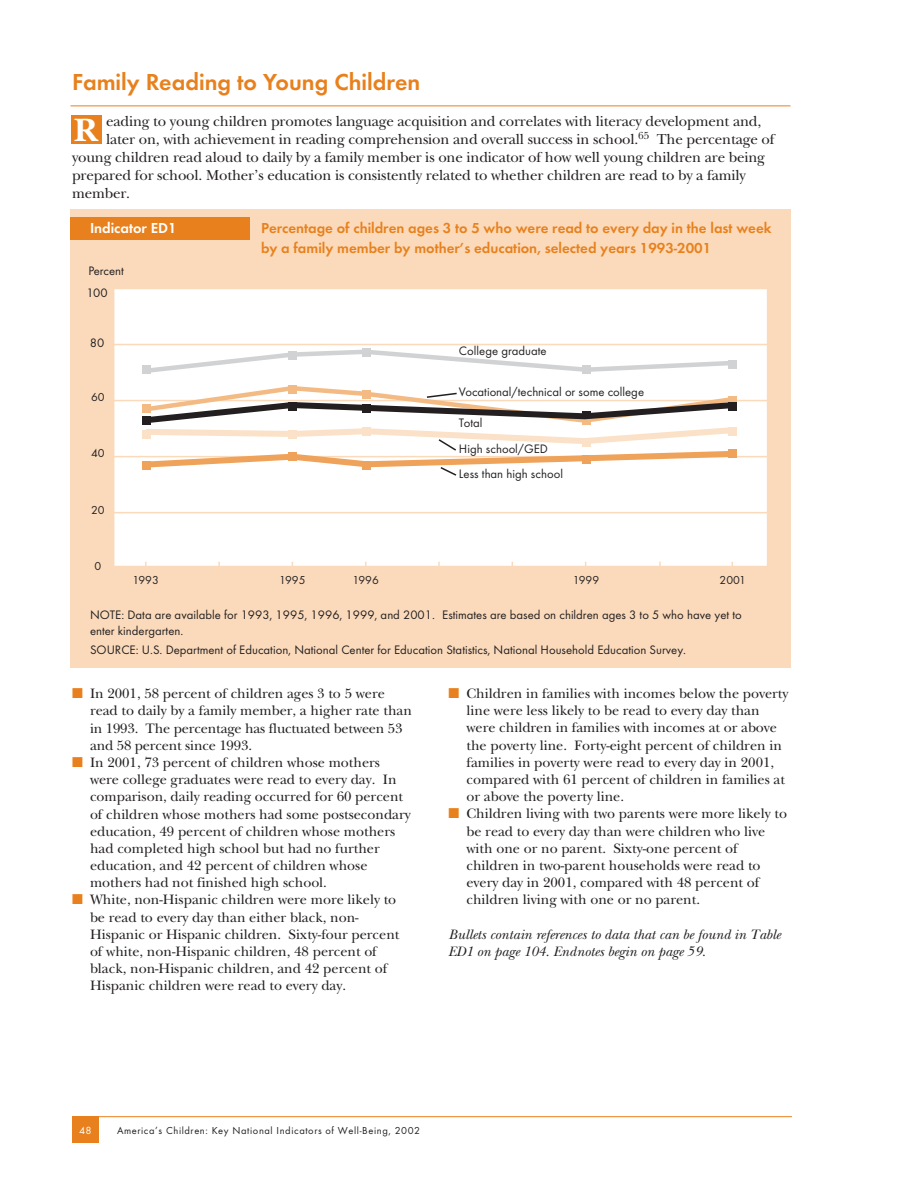
<style>
.page{position:relative;width:918px;height:1188px;background:#fff}
.page>*{position:absolute;margin:0;border:0;box-sizing:border-box;transform-origin:0 0}
.t1{font:700 33.75px "New Baskerville";color:#fff}
.t2{font:600 24px "Futura T";color:#e8811d}
.t3{font:15px "New Baskerville";letter-spacing:-.01em;color:#231f20}
.t4{font:600 15px/20.2px "Futura T";color:#e8811d}
.t5{font:600 15px "Futura T";color:#fff}
.t6{font:14.25px/17.2px "New Baskerville";color:#231f20}
.t7{font:italic 14.25px/17.1px "New Baskerville";color:#231f20}
.t8{font:12.75px/25px "Futura T";color:#231f20}
.t9{font:12px "Futura T";color:#231f20}
.t10{font:10.8px "Futura T";color:#fff}
.t11{font:10.5px "Futura T";letter-spacing:.055em;color:#231f20}
.s1{color:#e8811d}
</style>
<div class="page">
<div style="left:72px;top:1116px;width:27px;height:27px;background:#e8811d"></div>
<hr style="left:72px;top:1116px;width:720px;height:1px;background:#e8811d">
<hr style="left:70px;top:106px;width:720px;height:1px;background:#e8811d">
<div style="left:71px;top:116px;width:31px;height:28px;background:#e8811d"></div>
<div style="left:70px;top:210px;width:720px;height:457px;background:#fadabb"></div>
<div style="left:115px;top:290px;width:651px;height:275px;background:#fff"></div>
<div style="left:114px;top:289px;width:653px;height:277px;border:2px solid #fff"></div>
<hr style="left:110px;top:512px;width:659px;height:1px;background:#fadabb">
<hr style="left:110px;top:456px;width:659px;height:1px;background:#fadabb">
<hr style="left:110px;top:400px;width:659px;height:1px;background:#fadabb">
<hr style="left:110px;top:344px;width:659px;height:1px;background:#fadabb">
<div style="left:728px;top:360px;width:9px;height:9px;background:#d1d2d4"></div>
<svg style="left:142px;top:348px;width:586px;height:26px"></svg>
<svg style="left:140px;top:385px;width:599px;height:91px"></svg>
<div style="left:70px;top:217px;width:180px;height:22px;background:#e8811d"></div>
<h2 class="t2" style="left:72px;top:72px;width:350px">Family Reading to Young Children</h2>
<h1 class="t1" style="left:74px;top:119px;width:25px">R</h1>
<p class="t3" style="left:106px;top:116px;width:657px">eading to young children promotes language acquisition and correlates with literacy development and,</p>
<p class="t3" style="left:106px;top:134px;width:670px">later on, with achievement in reading comprehension and overall success in school.<sup>65</sup> The percentage of</p>
<p class="t3" style="left:72px;top:152px;width:695px">young children read aloud to daily by a family member is one indicator of how well young children are being</p>
<p class="t3" style="left:72px;top:170px;width:675px">prepared for school. Mother’s education is consistently related to whether children are read to by a family</p>
<p class="t3" style="left:72px;top:188px;width:60px">member.</p>
<p class="t5" style="left:90px;top:222px;width:88px">Indicator ED1</p>
<p class="t4" style="left:261px;top:219px;width:512px">Percentage of children ages 3 to 5 who were read to every day in the last week by a family member by mother’s education, selected years 1993-2001</p>
<p class="t8" style="left:88px;top:259px;width:37px">Percent</p>
<p class="t8" style="left:87px;top:281px;width:22px">100</p>
<p class="t8" style="left:90px;top:332px;width:16px">80</p>
<p class="t9" style="left:91px;top:393px;width:15px">60</p>
<p class="t9" style="left:91px;top:449px;width:15px">40</p>
<p class="t9" style="left:91px;top:505px;width:15px">20</p>
<p class="t9" style="left:94px;top:561px;width:8px">0</p>
<p class="t8" style="left:459px;top:339px;width:89px">College graduate</p>
<p class="t8" style="left:459px;top:381px;width:187px">Vocational/technical or some college</p>
<p class="t8" style="left:459px;top:411px;width:25px">Total</p>
<p class="t8" style="left:459px;top:437px;width:106px">High school/GED<br>Less than high school</p>
<p class="t9" style="left:133px;top:575px;width:28px">1993</p>
<p class="t9" style="left:279px;top:575px;width:28px">1995</p>
<p class="t9" style="left:353px;top:575px;width:28px">1996</p>
<p class="t9" style="left:573px;top:575px;width:28px">1999</p>
<p class="t9" style="left:720px;top:575px;width:28px">2001</p>
<p class="t8" style="left:90px;top:608px;width:653px;line-height:15.3px">NOTE: Data are available for 1993, 1995, 1996, 1999, and 2001. Estimates are based on children ages 3 to 5 who have yet to enter kindergarten.</p>
<p class="t8" style="left:90px;top:639px;width:598px">SOURCE: U.S. Department of Education, National Center for Education Statistics, National Household Education Survey.</p>
<p class="t6" style="left:90px;top:686px;width:323px;text-indent:-18px"><span class="s1">■</span> In 2001, 58 percent of children ages 3 to 5 were read to daily by a family member, a higher rate than in 1993. The percentage has fluctuated between 53 and 58 percent since 1993.</p>
<p class="t6" style="left:90px;top:755px;width:322px;text-indent:-18px"><span class="s1">■</span> In 2001, 73 percent of children whose mothers were college graduates were read to every day. In comparison, daily reading occurred for 60 percent of children whose mothers had some postsecondary education, 49 percent of children whose mothers had completed high school but had no further education, and 42 percent of children whose mothers had not finished high school.</p>
<p class="t6" style="left:90px;top:893px;width:311px;text-indent:-18px"><span class="s1">■</span> White, non-Hispanic children were more likely to be read to every day than either black, non-Hispanic or Hispanic children. Sixty-four percent of white, non-Hispanic children, 48 percent of black, non-Hispanic children, and 42 percent of Hispanic children were read to every day.</p>
<p class="t6" style="left:467px;top:686px;width:323px;text-indent:-18px"><span class="s1">■</span> Children in families with incomes below the poverty line were less likely to be read to every day than were children in families with incomes at or above the poverty line. Forty-eight percent of children in families in poverty were read to every day in 2001, compared with 61 percent of children in families at or above the poverty line.</p>
<p class="t6" style="left:467px;top:806px;width:322px;text-indent:-18px"><span class="s1">■</span> Children living with two parents were more likely to be read to every day than were children who live with one or no parent. Sixty-one percent of children in two-parent households were read to every day in 2001, compared with 48 percent of children living with one or no parent.</p>
<p class="t7" style="left:449px;top:928px;width:334px">Bullets contain references to data that can be found in Table<br>ED1 on page 104. Endnotes begin on page 59.</p>
<p class="t10" style="left:79px;top:1126px;width:14px">48</p>
<p class="t11" style="left:117px;top:1126px;width:305px">America’s Children: Key National Indicators of Well-Being, 2002</p>
</div>
